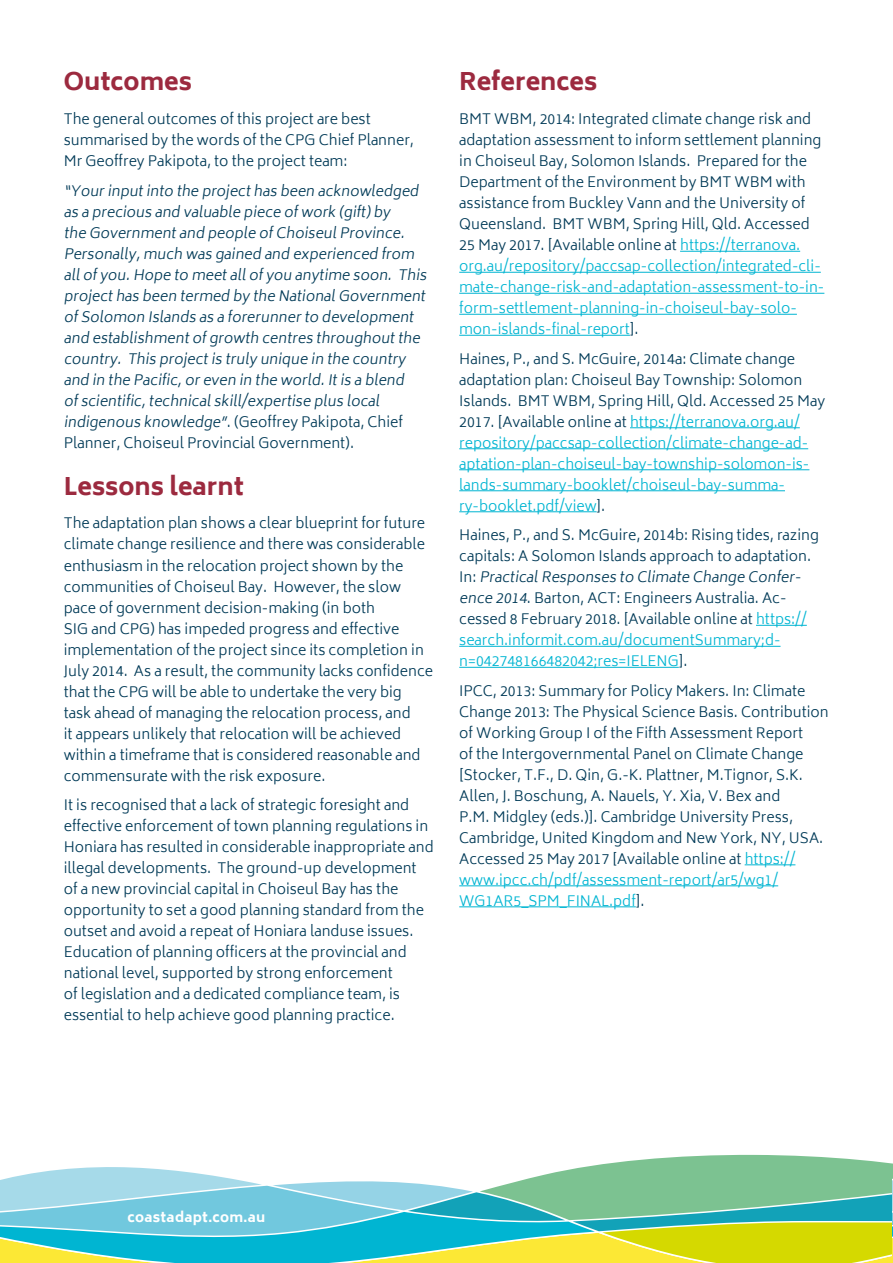
<style>
.page{position:relative;width:893px;height:1263px;background:#fff}
.page>*{position:absolute;margin:0;border:0;box-sizing:border-box;transform-origin:0 0}
.t1{font:800 24px "Biryani";color:#9c2a3f}
.t2{font:300 14.25px/21px "Biryani";color:#003a57}
.t3{font:300 14.25px/21px "Biryani";color:#00b5d2}
.t4{font:800 13.5px "Biryani";letter-spacing:.02em;color:#fff}
.s1{color:#00b5d2}
.s2{color:#003a57}
</style>
<div class="page">
<svg style="left:0;top:1154px;width:893px;height:109px"></svg>
<hr style="left:680px;top:251px;width:120px;height:1px;background:#00b5d2">
<hr style="left:459px;top:272px;width:362px;height:1px;background:#00b5d2">
<hr style="left:459px;top:293px;width:365px;height:1px;background:#00b5d2">
<hr style="left:459px;top:314px;width:338px;height:1px;background:#00b5d2">
<hr style="left:459px;top:335px;width:171px;height:1px;background:#00b5d2">
<hr style="left:630px;top:427px;width:170px;height:1px;background:#00b5d2">
<hr style="left:459px;top:448px;width:349px;height:1px;background:#00b5d2">
<hr style="left:459px;top:469px;width:350px;height:1px;background:#00b5d2">
<hr style="left:459px;top:490px;width:326px;height:1px;background:#00b5d2">
<hr style="left:459px;top:511px;width:138px;height:1px;background:#00b5d2">
<hr style="left:756px;top:625px;width:51px;height:1px;background:#00b5d2">
<hr style="left:459px;top:646px;width:321px;height:1px;background:#00b5d2">
<hr style="left:459px;top:667px;width:220px;height:1px;background:#00b5d2">
<hr style="left:745px;top:864px;width:50px;height:1px;background:#00b5d2">
<hr style="left:459px;top:885px;width:319px;height:1px;background:#00b5d2">
<hr style="left:459px;top:906px;width:177px;height:1px;background:#00b5d2">
<h1 class="t1" style="left:64px;top:68px;width:130px">Outcomes</h1>
<p class="t2" style="left:64px;top:109px;width:352px">The general outcomes of this project are best summarised by the words of the CPG Chief Planner,<br>Mr Geoffrey Pakipota, to the project team:</p>
<p class="t2" style="left:64px;top:180px;width:368px">“Yourinputinto the projecthas been acknowledged as a precious and valuable piece ofwork (gift)by<br>the Governmentand people ofChoiseulProvince.<br>Personally,much was gained and experienced from allofyou.Hope to meetallofyou anytime soon. This projecthas been termed by the NationalGovernment ofSolomon Islands as a forerunnerto development and establishmentofgrowth centres throughoutthe country. This projectis truly unique in the country and in the Pacific,oreven in the world.Itis a blend ofscientific,technicalskill/expertise plus local indigenous knowledge”. (Geoffrey Pakipota, Chief Planner, Choiseul Provincial Government).</p>
<h1 class="t1" style="left:64px;top:472px;width:182px">Lessons learnt</h1>
<p class="t2" style="left:64px;top:513px;width:371px">The adaptation plan shows a clear blueprint for future climate change resilience and there was considerable enthusiasm in the relocation project shown by the communities of Choiseul Bay. However, the slow pace of government decision-making (in both<br>SIG and CPG) has impeded progress and effective implementation of the project since its completion in July 2014. As a result, the community lacks confidence that the CPG will be able to undertake the very big<br>task ahead of managing the relocation process, and<br>it appears unlikely that relocation will be achieved within a timeframe that is considered reasonable and commensurate with the risk exposure.</p>
<p class="t2" style="left:64px;top:795px;width:371px">It is recognised that a lack of strategic foresight and effective enforcement of town planning regulations in Honiara has resulted in considerable inappropriate and illegal developments. The ground-up development of a new provincial capital in Choiseul Bay has the opportunity to set a good planning standard from the outset and avoid a repeat of Honiara landuse issues.<br>Education of planning officers at the provincial and national level, supported by strong enforcement<br>of legislation and a dedicated compliance team, is essential to help achieve good planning practice.</p>
<h1 class="t1" style="left:459px;top:68px;width:140px">References</h1>
<p class="t2" style="left:459px;top:109px;width:367px">BMT WBM, 2014: Integrated climate change risk and adaptation assessment to inform settlement planning in Choiseul Bay, Solomon Islands. Prepared for the Department of the Environment by BMT WBM with assistance from Buckley Vann and the University of Queensland. BMT WBM, Spring Hill, Qld. Accessed 25 May 2017. [Available online at <span class="s1">https://terranova. org.au/repository/paccsap-collection/integrated-cli&shy;mate-change-risk-and-adaptation-assessment-to-in&shy;form-settlement-planning-in-choiseul-bay-solo&shy;mon-islands-final-report</span>].</p>
<p class="t3" style="left:459px;top:348px;width:367px"><span class="s2">Haines, P., and S. McGuire, 2014a: Climate change adaptation plan: Choiseul Bay Township: Solomon Islands. BMT WBM, Spring Hill, Qld. Accessed 25 May 2017. [Available online at</span> https://terranova.org.au/ repository/paccsap-collection/climate-change-ad&shy;aptation-plan-choiseul-bay-township-solomon-is&shy;lands-summary-booklet/choiseul-bay-summa&shy;ry-booklet.pdf/view<span class="s2">].</span></p>
<p class="t2" style="left:459px;top:525px;width:361px">Haines, P., and S. McGuire, 2014b: Rising tides, razing capitals: A Solomon Islands approach to adaptation.<br>I n : PracticalResponses to Climate Change Confer&shy;ence 2014. Barton, ACT: Engineers Australia. Ac&shy;cessed 8 February 2018. [Available online at <span class="s1">https:// search.informit.com.au/documentSummary;d&shy;n=042748166482042;res=IELENG</span>].</p>
<p class="t2" style="left:459px;top:680px;width:371px">IPCC, 2013: Summary for Policy Makers. In: Climate Change 2013: The Physical Science Basis. Contribution of Working Group I of the Fifth Assessment Report<br>of the Intergovernmental Panel on Climate Change [Stocker, T.F., D. Qin, G.-K. Plattner, M.Tignor, S.K.<br>Allen, J. Boschung, A. Nauels, Y. Xia, V. Bex and<br>P.M. Midgley (eds.)]. Cambridge University Press, Cambridge, United Kingdom and New York, NY, USA.<br>Accessed 25 May 2017 [Available online at <span class="s1">https:// www.ipcc.ch/pdf/assessment-report/ar5/wg1/ WG1AR5_SPM_FINAL.pdf</span>].</p>
<p class="t4" style="left:128px;top:1209px;width:139px">coastadapt.com.au</p>
</div>
